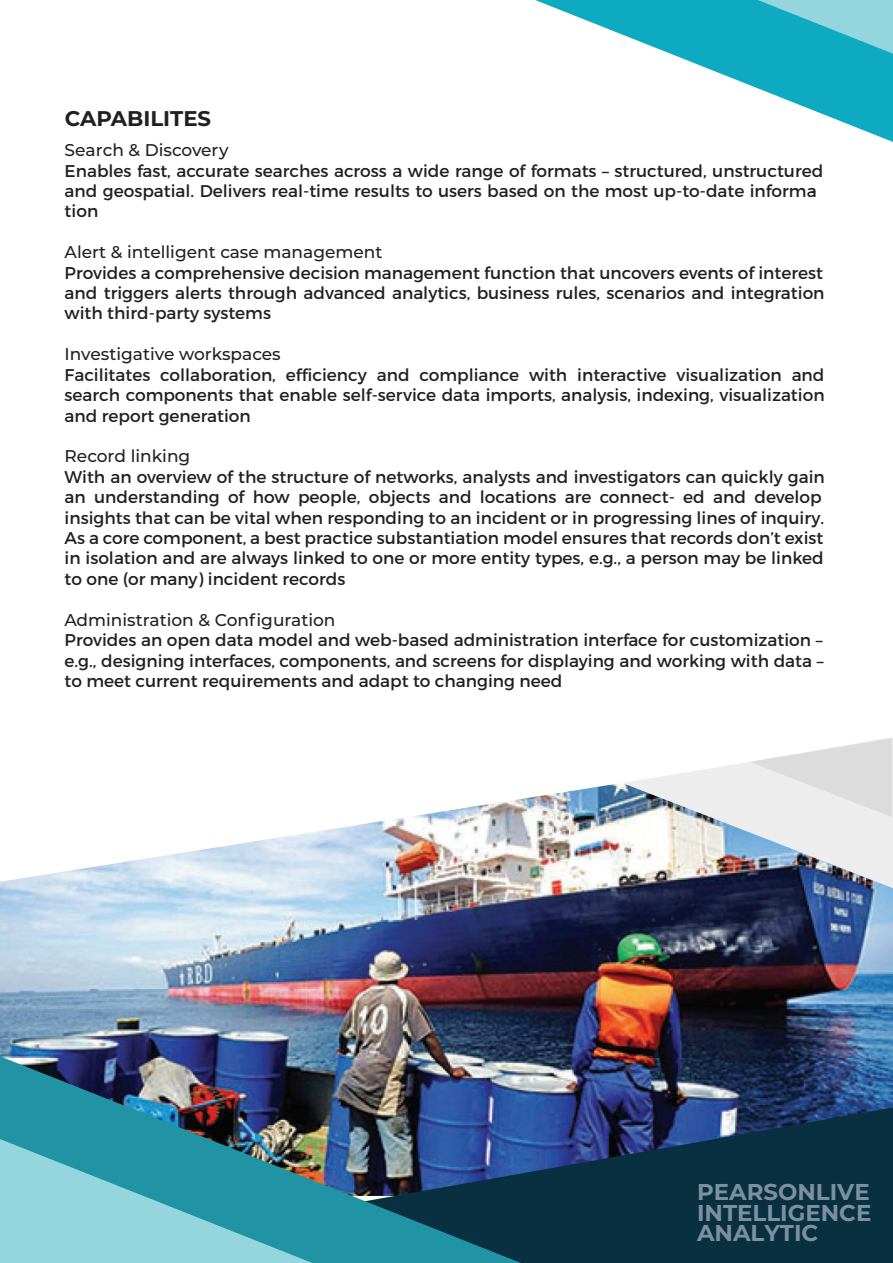
<style>
.page{position:relative;width:893px;height:1263px;background:#fff}
.page>*{position:absolute;margin:0;border:0;box-sizing:border-box;transform-origin:0 0}
.t1{font:700 22.95px/20.7px "Montserrat";color:#7c90a2;text-align:justify}
.t2{font:700 21.3px "Montserrat";color:#231f20}
.t3{font:16.95px/20.4px "Montserrat";color:#231f20;text-align:justify}
.t4{font:500 16.95px "Montserrat";color:#231f20}
</style>
<div class="page">
<img style="left:0;top:783px;width:893px;height:324px">
<svg style="left:521px;top:1107px;width:372px;height:156px;background:#10344e"></svg>
<svg style="left:535px;top:0;width:358px;height:142px"></svg>
<img style="left:0;top:1056px;width:521px;height:207px">
<svg style="left:758px;top:0;width:135px;height:54px;background:#51bfcf"></svg>
<svg style="left:0;top:1139px;width:312px;height:124px;background:#5eb2bd"></svg>
<img style="left:622px;top:737px;width:271px;height:151px">
<p class="t2" style="left:65px;top:103px;width:148px">CAPABILITES</p>
<p class="t4" style="left:65px;top:138px;width:165px">Search &amp; Discovery</p>
<p class="t3" style="left:65px;top:160px;width:760px;text-align:left">Enables fast, accurate searches across a wide range of formats – structured, unstructured and geospatial. Delivers real-time results to users based on the most up-to-date informa&shy;tion</p>
<p class="t4" style="left:65px;top:240px;width:319px">Alert &amp; intelligent case management</p>
<p class="t3" style="left:65px;top:262px;width:761px">Provides a comprehensive decision management function that uncovers events of interest and triggers alerts through advanced analytics, business rules, scenarios and integration with third-party systems</p>
<p class="t4" style="left:65px;top:342px;width:218px">Investigative workspaces</p>
<p class="t3" style="left:65px;top:364px;width:761px">Facilitates collaboration, efficiency and compliance with interactive visualization and search components that enable self-service data imports, analysis, indexing, visualization and report generation</p>
<p class="t4" style="left:65px;top:444px;width:127px">Record linking</p>
<p class="t3" style="left:65px;top:466px;width:762px;text-align:left">With an overview of the structure of networks, analysts and investigators can quickly gain an understanding of how people, objects and locations are connect- ed and develop insights that can be vital when responding to an incident or in progressing lines of inquiry.<br>As a core component, a best practice substantiation model ensures that records don’t exist in isolation and are always linked to one or more entity types, e.g., a person may be linked to one (or many) incident records</p>
<p class="t4" style="left:65px;top:608px;width:272px">Administration &amp; Configuration</p>
<p class="t3" style="left:65px;top:630px;width:760px">Provides an open data model and web-based administration interface for customization – e.g., designing interfaces, components, and screens for displaying and working with data – to meet current requirements and adapt to changing need</p>
<h1 class="t1" style="left:697px;top:1180px;width:176px">PEARSONLIVE INTELLIGENCE ANALYTIC</h1>
</div>
